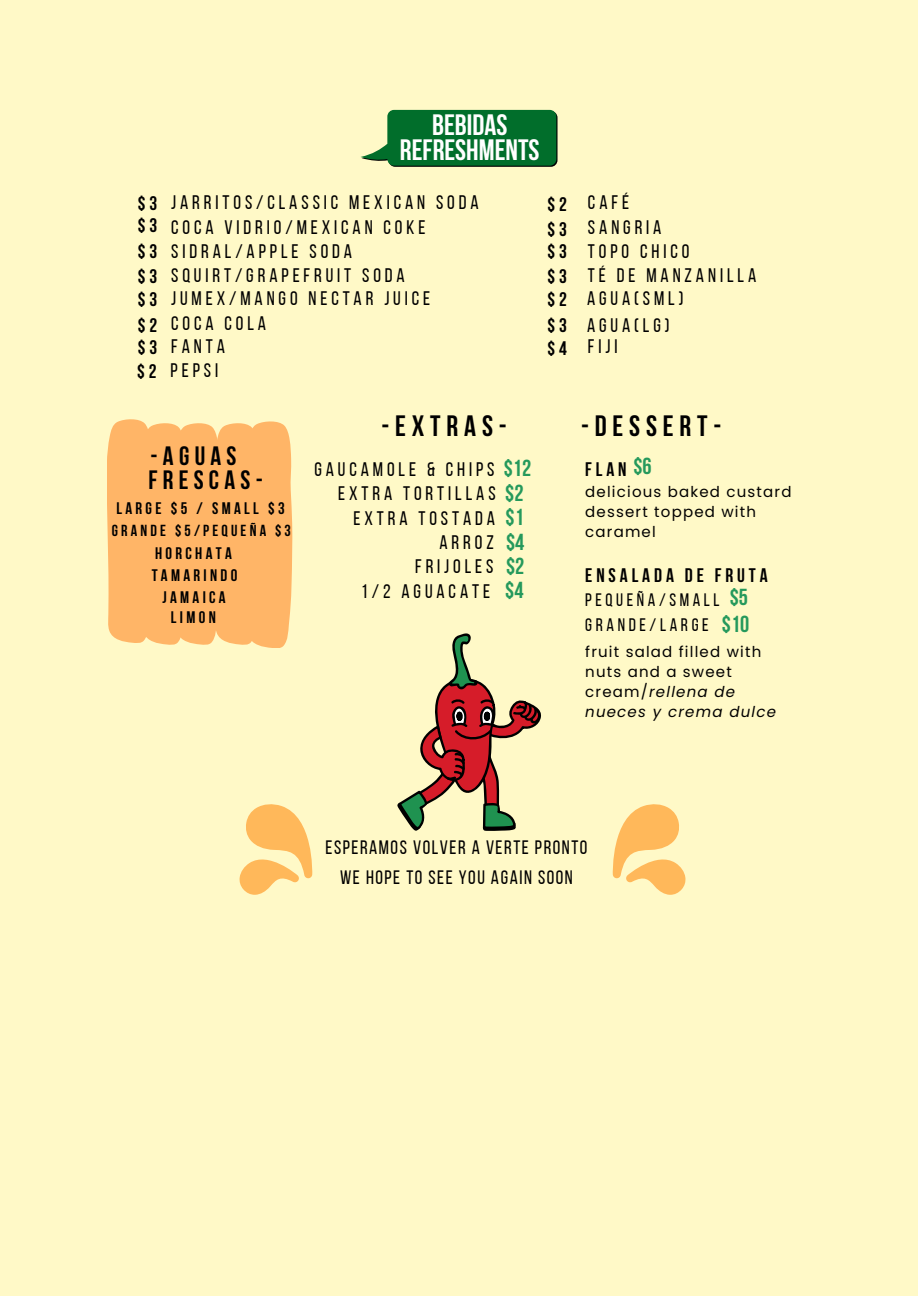
<style>
.page{position:relative;width:918px;height:1296px;background:#fff9c7}
.page>*{position:absolute;margin:0;border:0;box-sizing:border-box;transform-origin:0 0}
.t1{font:700 29.4px "Bebas Neue";color:#fff}
.t2{font:700 29.4px "Bebas Neue";letter-spacing:.2em;color:#000}
.t3{font:700 26.4px "Bebas Neue";letter-spacing:.2em;color:#000}
.t4{font:700 23.1px "Bebas Neue";color:#25995c}
.t5{font:19.5px "Bebas Neue";letter-spacing:.2em;color:#000}
.t6{font:700 19.5px "Bebas Neue";letter-spacing:.2em;color:#000}
.t7{font:19.35px "Bebas Neue";letter-spacing:.08em;color:#000}
.t8{font:18px "Bebas Neue";letter-spacing:.2em;color:#000}
.t9{font:700 16.65px "Bebas Neue";letter-spacing:.2em;color:#000}
.t10{font:700 15.9px "Bebas Neue";letter-spacing:.2em;color:#000}
.t11{font:15px/20.2px "Poppins";letter-spacing:.08em;color:#000}
.s1{font-style:italic}
</style>
<div class="page">
<div style="left:107px;top:419px;width:186px;height:229px;background:#ffb567"></div>
<svg style="left:360px;top:110px;width:197px;height:57px;background:#207c3d"></svg>
<svg style="left:239px;top:804px;width:74px;height:91px"></svg>
<svg style="left:612px;top:804px;width:74px;height:91px"></svg>
<svg style="left:397px;top:633px;width:144px;height:198px"></svg>
<p class="t6" style="left:138px;top:196px;width:21px">$3</p>
<p class="t6" style="left:138px;top:217px;width:21px">$3</p>
<p class="t6" style="left:138px;top:244px;width:21px">$3</p>
<p class="t6" style="left:138px;top:268px;width:21px">$3</p>
<p class="t6" style="left:138px;top:291px;width:21px">$3</p>
<p class="t6" style="left:138px;top:318px;width:21px">$2</p>
<p class="t6" style="left:138px;top:339px;width:21px">$3</p>
<p class="t1" style="left:432px;top:113px;width:77px">BEBIDAS</p>
<p class="t1" style="left:400px;top:138px;width:141px">REFRESHMENTS</p>
<p class="t5" style="left:588px;top:194px;width:43px">CAFÉ</p>
<p class="t5" style="left:171px;top:194px;width:309px">JARRITOS/CLASSIC MEXICAN SODA</p>
<p class="t5" style="left:171px;top:243px;width:182px">SIDRAL/APPLE SODA</p>
<p class="t5" style="left:588px;top:244px;width:103px">TOPO CHICO</p>
<p class="t6" style="left:547px;top:196px;width:21px">$2</p>
<p class="t6" style="left:547px;top:221px;width:21px">$3</p>
<p class="t6" style="left:547px;top:244px;width:21px">$3</p>
<p class="t6" style="left:547px;top:268px;width:21px">$3</p>
<p class="t6" style="left:547px;top:291px;width:21px">$2</p>
<p class="t6" style="left:547px;top:318px;width:21px">$3</p>
<p class="t6" style="left:547px;top:340px;width:21px">$4</p>
<p class="t5" style="left:588px;top:219px;width:75px">SANGRIA</p>
<p class="t5" style="left:171px;top:219px;width:256px">COCA VIDRIO/MEXICAN COKE</p>
<p class="t5" style="left:588px;top:268px;width:170px">TÉ DE MANZANILLA</p>
<p class="t5" style="left:171px;top:267px;width:235px">SQUIRT/GRAPEFRUIT SODA</p>
<p class="t5" style="left:587px;top:290px;width:98px">AGUA(SML)</p>
<p class="t5" style="left:587px;top:317px;width:84px">AGUA(LG)</p>
<p class="t5" style="left:171px;top:291px;width:260px">JUMEX/MANGO NECTAR JUICE</p>
<p class="t5" style="left:171px;top:315px;width:96px">COCA COLA</p>
<p class="t5" style="left:588px;top:338px;width:31px">FIJI</p>
<p class="t5" style="left:171px;top:339px;width:55px">FANTA</p>
<p class="t6" style="left:137px;top:363px;width:21px">$2</p>
<p class="t5" style="left:171px;top:363px;width:49px">PEPSI</p>
<p class="t3" style="left:151px;top:445px;width:87px">-AGUAS</p>
<p class="t3" style="left:148px;top:470px;width:116px">FRESCAS-</p>
<p class="t10" style="left:112px;top:524px;width:181px">GRANDE $5/PEQUEÑA $3</p>
<p class="t9" style="left:116px;top:501px;width:170px">LARGE $5 / SMALL $3</p>
<p class="t9" style="left:155px;top:547px;width:78px">HORCHATA</p>
<p class="t9" style="left:152px;top:569px;width:87px">TAMARINDO</p>
<p class="t9" style="left:162px;top:590px;width:65px">JAMAICA</p>
<p class="t9" style="left:171px;top:611px;width:46px">LIMON</p>
<p class="t2" style="left:381px;top:414px;width:127px">-EXTRAS-</p>
<p class="t2" style="left:581px;top:414px;width:142px">-DESSERT-</p>
<p class="t6" style="left:585px;top:461px;width:43px">FLAN</p>
<p class="t4" style="left:634px;top:457px;width:20px">$6</p>
<p class="t5" style="left:314px;top:461px;width:182px">GAUCAMOLE &amp; CHIPS</p>
<p class="t4" style="left:504px;top:458px;width:29px">$12</p>
<p class="t5" style="left:338px;top:485px;width:159px">EXTRA TORTILLAS</p>
<p class="t4" style="left:505px;top:483px;width:20px">$2</p>
<p class="t5" style="left:353px;top:510px;width:143px">EXTRA TOSTADA</p>
<p class="t4" style="left:506px;top:508px;width:20px">$1</p>
<p class="t4" style="left:506px;top:556px;width:20px">$2</p>
<p class="t11" style="left:585px;top:482px;width:208px">delicious baked custard dessert topped with caramel</p>
<p class="t5" style="left:439px;top:534px;width:56px">ARROZ</p>
<p class="t4" style="left:506px;top:533px;width:20px">$4</p>
<p class="t5" style="left:415px;top:559px;width:80px">FRIJOLES</p>
<p class="t6" style="left:585px;top:567px;width:184px">ENSALADA DE FRUTA</p>
<p class="t5" style="left:361px;top:583px;width:130px">1/2 AGUACATE</p>
<p class="t4" style="left:505px;top:581px;width:20px">$4</p>
<p class="t8" style="left:585px;top:592px;width:136px">PEQUEÑA/SMALL</p>
<p class="t4" style="left:730px;top:588px;width:20px">$5</p>
<p class="t8" style="left:585px;top:617px;width:125px">GRANDE/LARGE</p>
<p class="t4" style="left:722px;top:614px;width:29px">$10</p>
<p class="t11" style="left:585px;top:641px;width:192px">fruit salad filled with nuts and a sweet cream/<span class="s1">rellena de nueces y crema dulce</span></p>
<p class="t7" style="left:325px;top:840px;width:264px">ESPERAMOS VOLVER A VERTE PRONTO</p>
<p class="t7" style="left:340px;top:870px;width:234px">WE HOPE TO SEE YOU AGAIN SOON</p>
</div>
